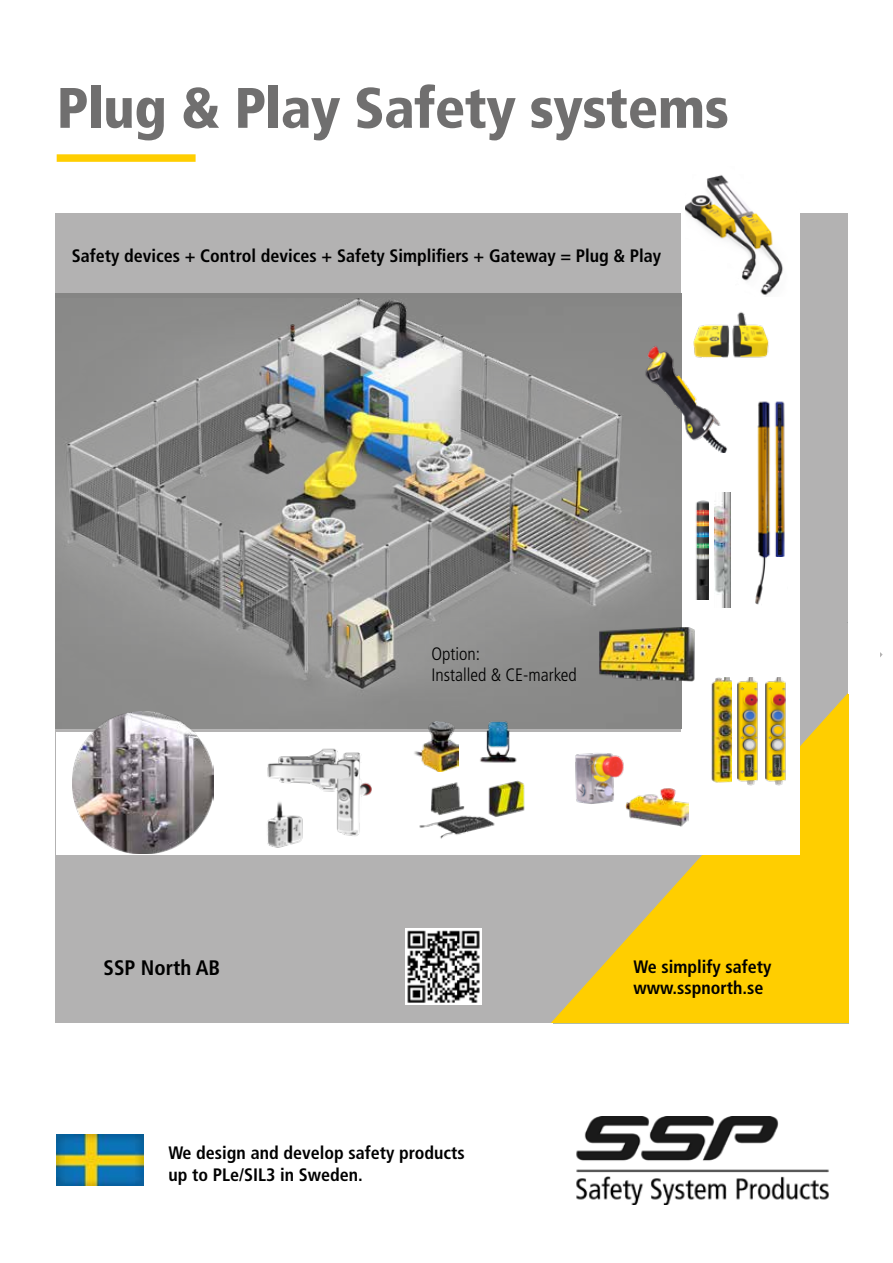
<style>
.page{position:relative;width:893px;height:1263px;background:#fff}
.page>*{position:absolute;margin:0;border:0;box-sizing:border-box;transform-origin:0 0}
.t1{font:900 condensed 57px "Frutiger";letter-spacing:-.01em;color:#706f6f}
.t2{font:700 condensed 21px "Frutiger LT Std";color:#000}
.t3{font:700 condensed 18px/21.6px "Frutiger LT Std";color:#000}
.t4{font:300 condensed 18px/21.6px "Frutiger LT Std";color:#000}
</style>
<div class="page">
<img style="left:576px;top:1116px;width:253px;height:89px">
<div style="left:57px;top:154px;width:139px;height:8px;background:#ffce00"></div>
<img style="left:57px;top:1135px;width:86px;height:51px">
<div style="left:55px;top:214px;width:792px;height:809px;background:#b3b2b2"></div>
<svg style="left:405px;top:436px;width:478px;height:588px"></svg>
<div style="left:57px;top:732px;width:743px;height:123px;background:#fff"></div>
<div style="left:681px;top:140px;width:119px;height:710px;background:#fff"></div>
<img style="left:625px;top:788px;width:64px;height:38px">
<img style="left:575px;top:753px;width:49px;height:51px">
<img style="left:267px;top:748px;width:105px;height:88px">
<img style="left:695px;top:500px;width:14px;height:99px">
<img style="left:714px;top:493px;width:17px;height:115px">
<img style="left:755px;top:401px;width:30px;height:204px">
<div style="left:767px;top:557px;width:19px;height:49px;background:#fff"></div>
<div style="left:762px;top:593px;width:17px;height:20px;background:#fff"></div>
<img style="left:686px;top:175px;width:97px;height:120px">
<img style="left:681px;top:303px;width:88px;height:55px">
<div style="left:438px;top:1023px;width:115px;height:55px;background:#fff"></div>
<div style="left:848px;top:618px;width:32px;height:76px;background:#fff"></div>
<img style="left:406px;top:929px;width:76px;height:75px">
<img style="left:737px;top:677px;width:21px;height:109px">
<img style="left:712px;top:677px;width:20px;height:106px">
<img style="left:765px;top:677px;width:21px;height:109px">
<img style="left:55px;top:299px;width:626px;height:430px">
<img style="left:267px;top:796px;width:41px;height:52px">
<img style="left:639px;top:329px;width:97px;height:123px">
<img style="left:599px;top:627px;width:96px;height:54px">
<img style="left:73px;top:711px;width:140px;height:142px">
<img style="left:419px;top:766px;width:106px;height:73px">
<img style="left:413px;top:722px;width:45px;height:49px">
<img style="left:476px;top:711px;width:45px;height:60px">
<h1 class="t1" style="left:57px;top:74px;width:674px">Plug &amp; Play Safety systems</h1>
<p class="t3" style="left:72px;top:245px;width:591px">Safety devices + Control devices + Safety Simplifiers + Gateway = Plug &amp; Play</p>
<p class="t4" style="left:431px;top:643px;width:147px">Option:<br>Installed &amp; CE-marked</p>
<p class="t2" style="left:104px;top:955px;width:118px">SSP North AB</p>
<p class="t3" style="left:168px;top:1142px;width:298px">We design and develop safety products up to PLe/SIL3 in Sweden.</p>
<p class="t3" style="left:634px;top:955px;width:139px">We simplify safety www.sspnorth.se</p>
</div>
